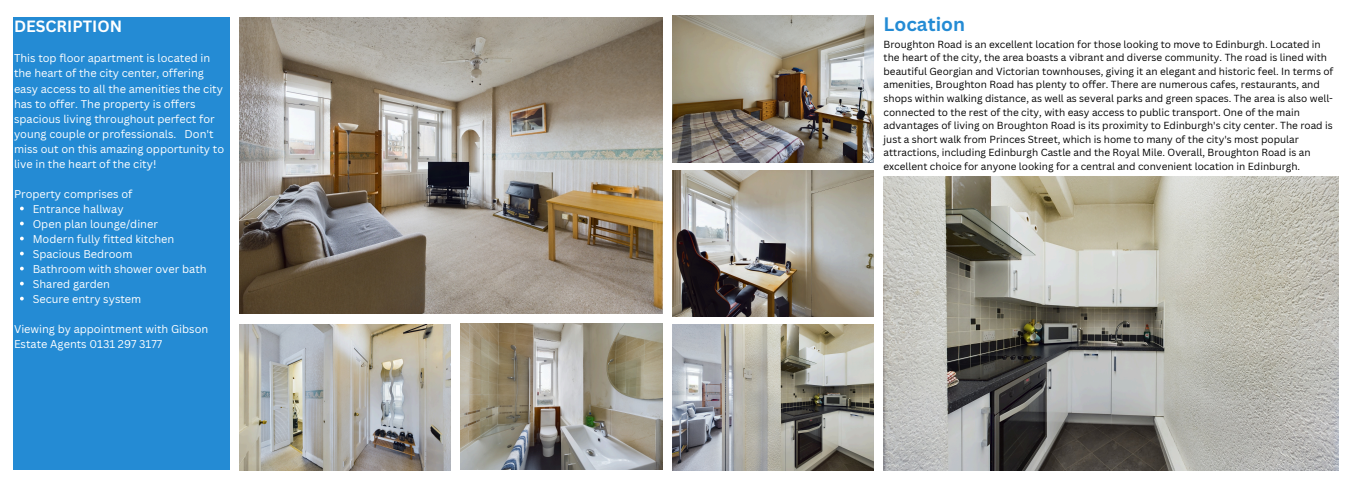
<style>
.page{position:relative;width:1350px;height:488px;background:#fff}
.page>*{position:absolute;margin:0;border:0;box-sizing:border-box;transform-origin:0 0}
.t1{font:700 19px "Canva Sans";color:#248bd4}
.t2{font:700 15.9px "Canva Sans";color:#fff}
.t3{font:11px/15px "Canva Sans";color:#fff}
.t4{font:10px/13.5px "Canva Sans";color:#000}
</style>
<div class="page">
<img style="left:239px;top:18px;width:423px;height:295px">
<div style="left:14px;top:18px;width:216px;height:451px;background:#248bd4"></div>
<img style="left:884px;top:176px;width:454px;height:294px">
<img style="left:461px;top:323px;width:201px;height:146px">
<img style="left:239px;top:324px;width:212px;height:146px">
<img style="left:672px;top:324px;width:202px;height:146px">
<img style="left:672px;top:16px;width:202px;height:146px">
<img style="left:672px;top:170px;width:202px;height:146px">
<svg style="left:20px;top:206px;width:4px;height:4px"></svg>
<svg style="left:20px;top:221px;width:4px;height:4px"></svg>
<svg style="left:20px;top:236px;width:4px;height:4px"></svg>
<svg style="left:20px;top:251px;width:4px;height:4px"></svg>
<svg style="left:20px;top:266px;width:4px;height:4px"></svg>
<svg style="left:20px;top:281px;width:4px;height:4px"></svg>
<svg style="left:20px;top:296px;width:4px;height:4px"></svg>
<h1 class="t2" style="left:14px;top:15px;width:110px">DESCRIPTION</h1>
<p class="t3" style="left:14px;top:51px;width:212px">This top floor apartment is located in the heart of the city center, offering easy access to all the amenities the city has to offer. The property is offers spacious living throughout perfect for young couple or professionals. Don't miss out on this amazing opportunity to live in the heart of the city!</p>
<p class="t3" style="left:14px;top:186px;width:120px">Property comprises of</p>
<p class="t3" style="left:33px;top:201px;width:92px">Entrance hallway</p>
<p class="t3" style="left:33px;top:216px;width:127px">Open plan lounge/diner</p>
<p class="t3" style="left:33px;top:231px;width:143px">Modern fully fitted kitchen</p>
<p class="t3" style="left:33px;top:246px;width:101px">Spacious Bedroom</p>
<p class="t3" style="left:33px;top:261px;width:175px">Bathroom with shower over bath</p>
<p class="t3" style="left:33px;top:276px;width:79px">Shared garden</p>
<p class="t3" style="left:33px;top:291px;width:110px">Secure entry system</p>
<p class="t3" style="left:14px;top:321px;width:196px">Viewing by appointment with Gibson<br>Estate Agents 0131 297 3177</p>
<p class="t1" style="left:884px;top:10px;width:83px">Location</p>
<p class="t4" style="left:884px;top:37px;width:451px">Broughton Road is an excellent location for those looking to move to Edinburgh. Located in the heart of the city, the area boasts a vibrant and diverse community. The road is lined with beautiful Georgian and Victorian townhouses, giving it an elegant and historic feel. In terms of amenities, Broughton Road has plenty to offer. There are numerous cafes, restaurants, and shops within walking distance, as well as several parks and green spaces. The area is also well&shy;connected to the rest of the city, with easy access to public transport. One of the main advantages of living on Broughton Road is its proximity to Edinburgh's city center. The road is just a short walk from Princes Street, which is home to many of the city's most popular attractions, including Edinburgh Castle and the Royal Mile. Overall, Broughton Road is an excellent choice for anyone looking for a central and convenient location in Edinburgh.</p>
</div>
